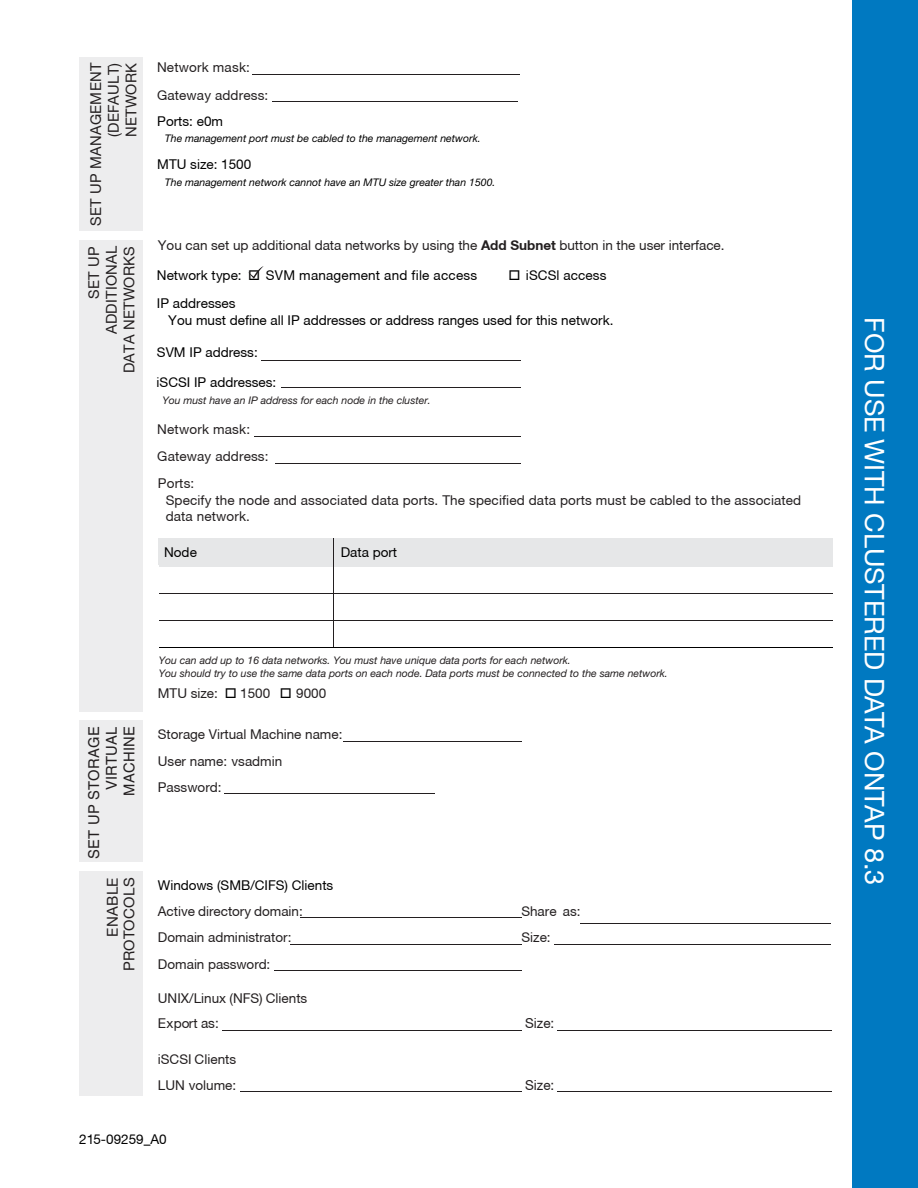
<style>
.page{position:relative;width:918px;height:1188px;background:#fff}
.page>*{position:absolute;margin:0;border:0;box-sizing:border-box;transform-origin:0 0}
.t1{font:27px "Helvetica Neue CE";color:#fff}
.t2{font:15px/17.7px "Helvetica Neue CE";letter-spacing:.015em;color:#231f20;text-align:right}
.t3{font:15px/17.7px "Helvetica";letter-spacing:.015em;color:#231f20;text-align:right}
.t4{font:13.95px "Helvetica Neue CE";letter-spacing:-.005em;color:#231f20}
.t5{font:13.5px/25.3px "Helvetica Neue CE";color:#231f20}
.t6{font:13.5px/16.2px "Helvetica Neue CE";color:#000}
.t7{font:italic 10.5px/12.6px "Helvetica Neue LT Pro";color:#231f20}
.t8{font:italic 10.5px "Helvetica Neue LT Pro";color:#000}
.s1{font-weight:700}
.s2{color:#000}
.s3{font-size:13.95px}
</style>
<div class="page">
<div style="left:79px;top:871px;width:64px;height:225px;background:#ededee"></div>
<hr style="left:300px;top:917px;width:222px;height:1px;background:#231f20">
<hr style="left:581px;top:923px;width:250px;height:1px;background:#231f20">
<hr style="left:290px;top:944px;width:232px;height:1px;background:#231f20">
<hr style="left:554px;top:944px;width:277px;height:1px;background:#231f20">
<hr style="left:274px;top:970px;width:248px;height:1px;background:#231f20">
<hr style="left:222px;top:1030px;width:300px;height:1px;background:#231f20">
<hr style="left:557px;top:1030px;width:274px;height:1px;background:#231f20">
<hr style="left:240px;top:1091px;width:282px;height:1px;background:#231f20">
<hr style="left:557px;top:1091px;width:274px;height:1px;background:#231f20">
<div style="left:853px;top:0;width:65px;height:1188px;background:#0079c1"></div>
<div style="left:79px;top:240px;width:64px;height:471px;background:#ededee"></div>
<div style="left:79px;top:720px;width:64px;height:142px;background:#ededee"></div>
<hr style="left:343px;top:741px;width:179px;height:1px;background:#231f20">
<hr style="left:224px;top:793px;width:211px;height:1px;background:#231f20">
<hr style="left:276px;top:463px;width:245px;height:1px;background:#231f20">
<hr style="left:254px;top:436px;width:266px;height:1px;background:#231f20">
<hr style="left:281px;top:387px;width:240px;height:1px;background:#231f20">
<hr style="left:261px;top:360px;width:259px;height:1px;background:#231f20">
<div style="left:159px;top:538px;width:174px;height:27px;background:#e6e7e8"></div>
<hr style="left:159px;top:565px;width:174px;height:2px;background:#e6e7e8">
<hr style="left:334px;top:565px;width:499px;height:2px;background:#e6e7e8">
<div style="left:334px;top:538px;width:499px;height:27px;background:#e6e7e8"></div>
<hr style="left:159px;top:593px;width:165px;height:1px;background:#231f20">
<hr style="left:325px;top:593px;width:508px;height:1px;background:#231f20">
<hr style="left:159px;top:621px;width:165px;height:1px;background:#231f20">
<hr style="left:325px;top:621px;width:508px;height:1px;background:#231f20">
<hr style="left:159px;top:647px;width:166px;height:1px;background:#000">
<svg style="left:333px;top:538px;width:1px;height:109px"></svg>
<hr style="left:325px;top:647px;width:508px;height:1px;background:#000">
<div style="left:79px;top:57px;width:64px;height:174px;background:#ededee"></div>
<hr style="left:273px;top:101px;width:245px;height:1px;background:#231f20">
<hr style="left:252px;top:74px;width:268px;height:1px;background:#231f20">
<svg style="left:248px;top:266px;width:16px;height:13px"></svg>
<p class="t2" style="left:87px;top:137px;width:76px;text-align:justify;text-indent:-89px;rotate:-90deg">SET UP MANAGEMENT (DEFAULT)<br>NETWORK</p>
<p class="t5" style="left:157px;top:54px;width:113px;line-height:27.3px">Network mask:<br>Gateway address:</p>
<p class="t6" style="left:157px;top:113px;width:67px">Ports: e0m</p>
<p class="t8" style="left:165px;top:132px;width:317px">The management port must be cabled to the management network.</p>
<p class="t6" style="left:157px;top:157px;width:96px">MTU size: 1500</p>
<p class="t8" style="left:165px;top:175px;width:332px">The management network cannot have an MTU size greater than 1500.</p>
<p class="t2" style="left:85px;top:373px;width:129px;rotate:-90deg">SET UP<br>ADDITIONAL<br>DATA NETWORKS</p>
<p class="t5" style="left:158px;top:233px;width:568px">You can set up additional data networks by using the <span class="s1">Add Subnet</span> button in the user interface.</p>
<p class="t6" style="left:157px;top:267px;width:322px">Network type: □ SVM management and file access</p>
<p class="t6" style="left:508px;top:267px;width:100px">□ iSCSl access</p>
<p class="t6" style="left:168px;top:296px;width:447px;text-indent:-11px">IP addresses<br>You must define all IP addresses or address ranges used for this network.</p>
<p class="t6" style="left:157px;top:344px;width:102px">SVM IP address:</p>
<p class="t6" style="left:157px;top:375px;width:121px">iSCSI IP addresses:</p>
<p class="t7" style="left:162px;top:393px;width:270px">You must have an IP address for each node in the cluster.</p>
<p class="t5" style="left:157px;top:416px;width:113px;line-height:27.3px">Network mask:<br>Gateway address:</p>
<p class="t5" style="left:166px;top:476px;width:637px;line-height:16.2px;text-indent:-8px">Ports:<br>Specify the node and associated data ports. The specified data ports must be cabled to the associated data network.</p>
<p class="t6" style="left:164px;top:545px;width:34px">Node</p>
<p class="t6" style="left:341px;top:545px;width:58px">Data port</p>
<p class="t7" style="left:159px;top:654px;width:510px">You can add up to 16 data networks. You must have unique data ports for each network.<br>You should try to use the same data ports on each node. Data ports must be connected to the same network.</p>
<p class="t5" style="left:158px;top:680px;width:62px">MTU size:</p>
<p class="t5" style="left:225px;top:680px;width:47px"><span class="s2">□</span> 1500</p>
<p class="t5" style="left:280px;top:680px;width:48px"><span class="s2">□</span> 9000</p>
<p class="t3" style="left:85px;top:859px;width:134px;rotate:-90deg">SET UP STORAGE<br>VIRTUAL<br>MACHINE</p>
<p class="t5" style="left:158px;top:722px;width:186px">Storage Virtual Machine name:</p>
<p class="t5" style="left:158px;top:748px;width:126px;line-height:26.4px">User name: vsadmin<br>Password:</p>
<p class="t2" style="left:104px;top:971px;width:95px;line-height:16.5px;rotate:-90deg">ENABLE<br>PROTOCOLS</p>
<p class="t6" style="left:158px;top:878px;width:177px">Windows (SMB/CIFS) Clients</p>
<p class="t5" style="left:158px;top:898px;width:146px">Active directory domain:</p>
<p class="t5" style="left:522px;top:898px;width:61px">Share as:</p>
<p class="t5" style="left:158px;top:925px;width:135px">Domain administrator:</p>
<p class="t5" style="left:522px;top:925px;width:31px">Size:</p>
<p class="t5" style="left:158px;top:952px;width:114px">Domain password:</p>
<p class="t5" style="left:158px;top:986px;width:151px">UNIX/Linux (NFS) Clients<br>Export <span class="s3">as:</span></p>
<p class="t4" style="left:525px;top:1015px;width:30px">Size:</p>
<p class="t5" style="left:158px;top:1047px;width:80px">iSCSI Clients<br>LUN volume:</p>
<p class="t4" style="left:525px;top:1076px;width:30px">Size:</p>
<p class="t6" style="left:79px;top:1131px;width:89px">215-09259_A0</p>
<h1 class="t1" style="left:891px;top:317px;width:570px;rotate:90deg">FOR USE WITH CLUSTERED DATA ONTAP 8.3</h1>
</div>
